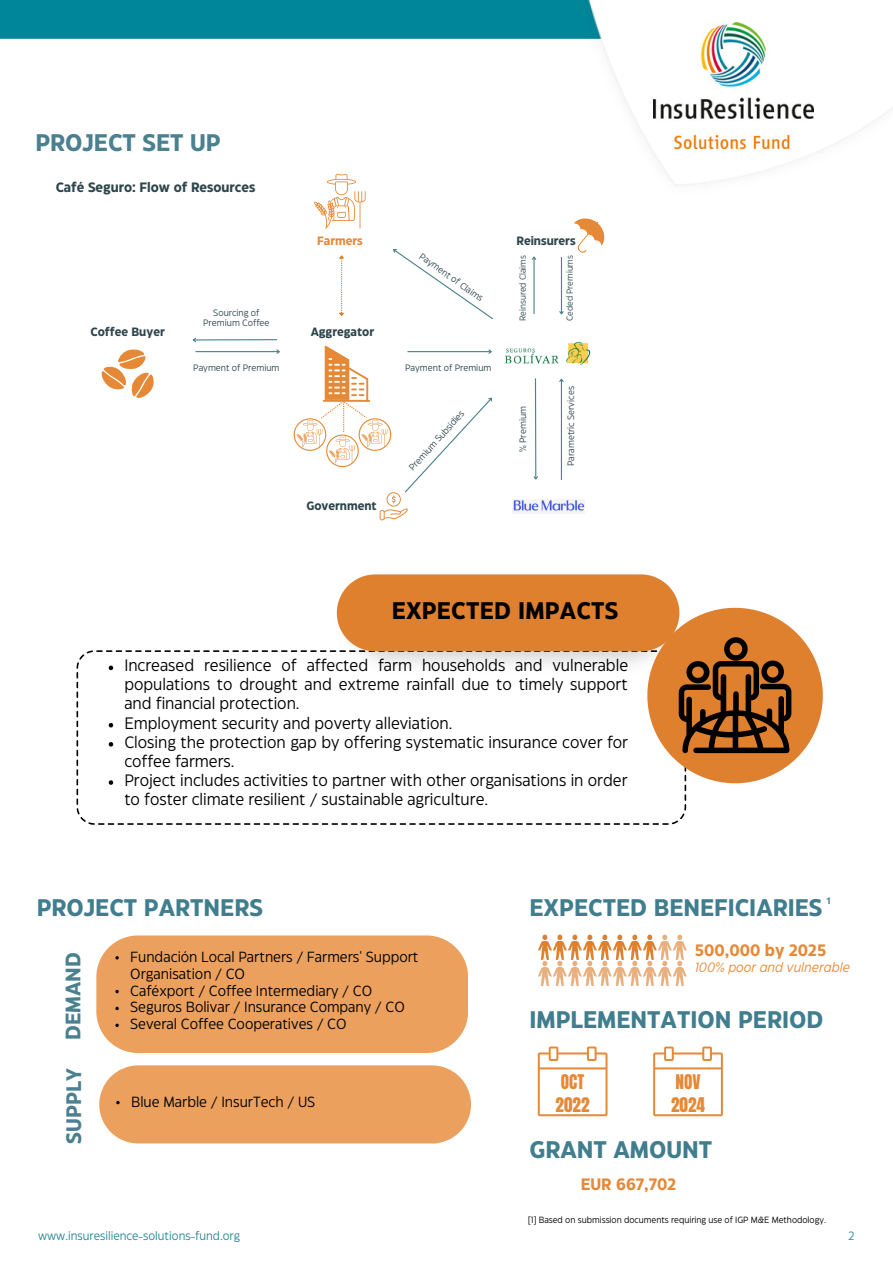
<style>
.page{position:relative;width:893px;height:1264px;background:#fff}
.page>*{position:absolute;margin:0;border:0;box-sizing:border-box;transform-origin:0 0}
.t1{font:700 24px "Eastman Grotesque";color:#407d8e}
.t2{font:700 24px "Eastman Grotesque";letter-spacing:.01em;color:#000}
.t3{font:700 24px "Eastman Grotesque";color:#4a808f}
.t4{font:700 21px "Eastman Grotesque";color:#4a808f}
.t5{font:17.25px "Anton";color:#e68936}
.t6{font:16.5px/19px "Eastman Grotesque";color:#000}
.t7{font:700 16.5px "Eastman Grotesque";color:#e68936}
.t8{font:700 16.5px "Eastman Grotesque";color:#e58939}
.t9{font:14.7px/16.8px "Eastman Grotesque";color:#000}
.t10{font:700 13.5px "Eastman Grotesque";color:#2d454b}
.t11{font:italic 13.5px "Eastman Grotesque";color:#e68936}
.t12{font:700 12px "Eastman Grotesque";color:#2d454b}
.t13{font:12px "Eastman Grotesque";color:#298696}
.t14{font:700 12px "Eastman Grotesque";color:#e68936}
.t15{font:9.3px/9.3px "Eastman Grotesque";color:#2d454b;text-align:center}
.t16{font:9px "Eastman Grotesque";color:#000001}
.t17{font:700 9px "Open Sans";color:#4a808f}
.t18{font:8.7px "Eastman Grotesque";color:#2d454b}
</style>
<div class="page">
<svg style="left:538px;top:934px;width:148px;height:52px"></svg>
<svg style="left:537px;top:1046px;width:70px;height:70px"></svg>
<svg style="left:653px;top:1046px;width:69px;height:70px"></svg>
<svg style="left:76px;top:650px;width:610px;height:174px"></svg>
<svg style="left:109px;top:665px;width:4px;height:5px"></svg>
<svg style="left:109px;top:723px;width:4px;height:4px"></svg>
<svg style="left:109px;top:742px;width:4px;height:4px"></svg>
<svg style="left:109px;top:780px;width:4px;height:4px"></svg>
<svg style="left:337px;top:574px;width:485px;height:209px"></svg>
<img style="left:0;top:0;width:891px;height:201px">
<img style="left:653px;top:22px;width:160px;height:126px">
<div style="left:96px;top:935px;width:371px;height:117px;background:#eba05e"></div>
<div style="left:99px;top:1065px;width:371px;height:78px;background:#eba05e"></div>
<hr style="left:193px;top:339px;width:84px;height:1px;background:#4a808f">
<svg style="left:192px;top:337px;width:5px;height:6px"></svg>
<hr style="left:195px;top:351px;width:84px;height:1px;background:#4a808f">
<svg style="left:275px;top:349px;width:5px;height:5px"></svg>
<svg style="left:314px;top:173px;width:51px;height:56px"></svg>
<svg style="left:339px;top:255px;width:5px;height:61px"></svg>
<svg style="left:101px;top:349px;width:53px;height:49px"></svg>
<svg style="left:293px;top:345px;width:200px;height:175px"></svg>
<img style="left:506px;top:341px;width:85px;height:23px">
<img style="left:512px;top:499px;width:72px;height:13px">
<hr style="left:561px;top:379px;width:1px;height:101px;background:#4a808f">
<svg style="left:559px;top:378px;width:5px;height:5px"></svg>
<hr style="left:535px;top:378px;width:1px;height:101px;background:#4a808f">
<svg style="left:533px;top:475px;width:5px;height:5px"></svg>
<hr style="left:533px;top:257px;width:1px;height:57px;background:#4a808f">
<svg style="left:531px;top:256px;width:6px;height:5px"></svg>
<hr style="left:561px;top:257px;width:1px;height:57px;background:#4a808f">
<svg style="left:559px;top:310px;width:5px;height:5px"></svg>
<svg style="left:573px;top:218px;width:32px;height:35px"></svg>
<svg style="left:393px;top:249px;width:100px;height:71px"></svg>
<p class="t3" style="left:35px;top:133px;width:187px">PROJECT SET UP</p>
<p class="t10" style="left:56px;top:182px;width:201px">Café Seguro: Flow of Resources</p>
<p class="t14" style="left:317px;top:236px;width:47px">Farmers</p>
<p class="t15" style="left:203px;top:309px;width:68px">Sourcing of<br>Premium Coffee</p>
<p class="t12" style="left:90px;top:327px;width:76px">Coffee Buyer</p>
<p class="t12" style="left:311px;top:327px;width:65px">Aggregator</p>
<p class="t15" style="left:193px;top:364px;width:88px">Payment of Premium</p>
<p class="t12" style="left:306px;top:501px;width:72px">Government</p>
<p class="t15" style="left:422px;top:252px;width:77px;rotate:35deg">Payment of Claims</p>
<p class="t15" style="left:405px;top:364px;width:88px">Payment of Premium</p>
<p class="t12" style="left:516px;top:236px;width:61px">Reinsurers</p>
<p class="t18" style="left:519px;top:321px;width:67px;rotate:-90deg">Reinsured Claims</p>
<p class="t18" style="left:566px;top:321px;width:67px;rotate:-90deg">Ceded Premiums</p>
<p class="t15" style="left:408px;top:466px;width:79px;rotate:-48deg">Premium Subsidies</p>
<p class="t15" style="left:519px;top:452px;width:47px;rotate:-90deg">% Premium</p>
<p class="t15" style="left:566px;top:466px;width:81px;rotate:-90deg">Parametric Services</p>
<p class="t2" style="left:391px;top:601px;width:228px">EXPECTED IMPACTS</p>
<p class="t6" style="left:124px;top:657px;width:505px;text-align:justify">Increased resilience of affected farm households and vulnerable populations to drought and extreme rainfall due to timely support and financial protection.</p>
<p class="t6" style="left:124px;top:714px;width:329px">Employment security and poverty alleviation.</p>
<p class="t6" style="left:124px;top:733px;width:505px">Closing the protection gap by offering systematic insurance cover for coffee farmers.</p>
<p class="t6" style="left:124px;top:771px;width:504px">Project includes activities to partner with other organisations in order to foster climate resilient / sustainable agriculture.</p>
<p class="t1" style="left:37px;top:898px;width:227px">PROJECT PARTNERS</p>
<p class="t4" style="left:65px;top:1040px;width:89px;rotate:-90deg">DEMAND</p>
<p class="t4" style="left:66px;top:1143px;width:77px;rotate:-90deg">SUPPLY</p>
<p class="t9" style="left:130px;top:949px;width:290px">Fundación Local Partners / Farmers' Support<br>Organisation / CO</p>
<p class="t9" style="left:130px;top:982px;width:243px">Caféxport / Coffee Intermediary / CO</p>
<p class="t9" style="left:130px;top:999px;width:276px">Seguros Bolivar / Insurance Company / CO</p>
<p class="t9" style="left:130px;top:1016px;width:218px">Several Coffee Cooperatives / CO</p>
<p class="t9" style="left:131px;top:1093px;width:186px">Blue Marble / InsurTech / US</p>
<p class="t1" style="left:529px;top:898px;width:294px">EXPECTED BENEFICIARIES</p>
<p class="t17" style="left:826px;top:894px;width:7px">1</p>
<p class="t7" style="left:694px;top:944px;width:133px">500,000 by 2025</p>
<p class="t11" style="left:694px;top:962px;width:157px">100% poor and vulnerable</p>
<p class="t1" style="left:529px;top:1009px;width:295px">IMPLEMENTATION PERIOD</p>
<p class="t5" style="left:561px;top:1069px;width:25px">OCT</p>
<p class="t5" style="left:555px;top:1091px;width:35px">2022</p>
<p class="t5" style="left:675px;top:1069px;width:26px">NOV</p>
<p class="t5" style="left:671px;top:1091px;width:35px">2024</p>
<p class="t1" style="left:529px;top:1139px;width:184px">GRANT AMOUNT</p>
<p class="t8" style="left:580px;top:1177px;width:97px">EUR 667,702</p>
<p class="t16" style="left:528px;top:1216px;width:299px">[1] Based on submission documents requiring use of IGP M&amp;E Methodology.</p>
<p class="t13" style="left:38px;top:1230px;width:203px">www.insuresilience-solutions-fund.org</p>
<p class="t13" style="left:848px;top:1230px;width:8px">2</p>
</div>
